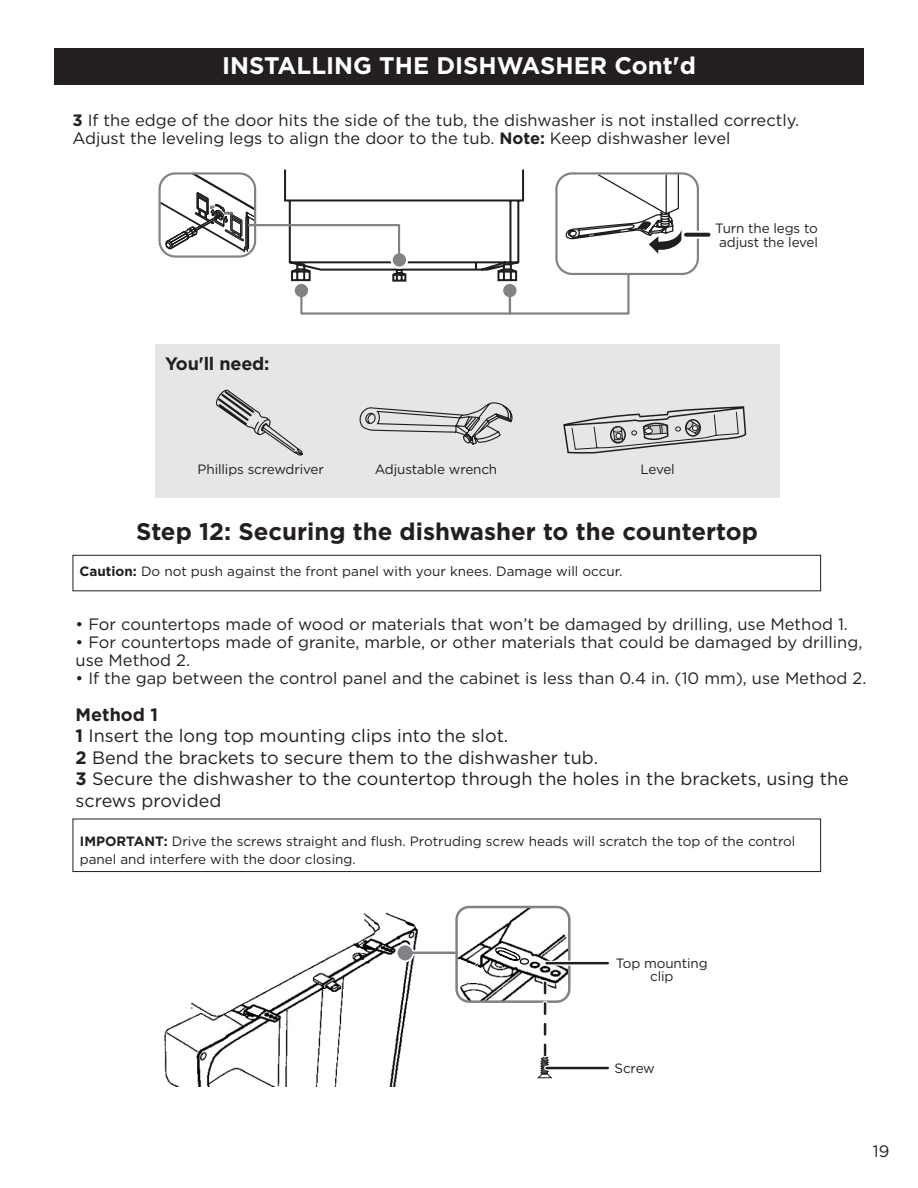
<style>
.page{position:relative;width:918px;height:1188px;background:#fff}
.page>*{position:absolute;margin:0;border:0;box-sizing:border-box;transform-origin:0 0}
.t1{font:700 24px "Gotham";color:#231f20}
.t2{font:700 24px "Gotham";color:#fff}
.t3{font:18px/21.6px "Gotham";color:#231f20}
.t4{font:700 18px "Gotham";letter-spacing:-.01em;color:#231f20}
.t5{font:16.5px/18px "Gotham";color:#231f20}
.t6{font:13.5px/18px "Gotham";color:#231f20}
.s1{font-weight:700}
</style>
<div class="page">
<div style="left:54px;top:48px;width:810px;height:36px;background:#231f20"></div>
<div style="left:156px;top:345px;width:624px;height:153px;background:#e5e6e8"></div>
<svg style="left:359px;top:402px;width:154px;height:43px"></svg>
<svg style="left:563px;top:406px;width:184px;height:48px"></svg>
<svg style="left:686px;top:232px;width:23px;height:7px"></svg>
<svg style="left:686px;top:233px;width:23px;height:4px"></svg>
<svg style="left:158px;top:169px;width:523px;height:146px"></svg>
<div style="left:393px;top:253px;width:13px;height:14px;background:#808285;border-radius:50%"></div>
<div style="left:159px;top:172px;width:97px;height:86px;border:2px solid #808285;border-radius:16px"></div>
<svg style="left:216px;top:389px;width:87px;height:67px"></svg>
<div style="left:73px;top:555px;width:748px;height:36px;border:1px solid #231f20"></div>
<div style="left:73px;top:819px;width:748px;height:53px;border:1px solid #231f20"></div>
<img style="left:164px;top:943px;width:248px;height:144px">
<img style="left:458px;top:909px;width:110px;height:91px">
<div style="left:455px;top:906px;width:116px;height:97px;border:2px solid #808285;border-radius:13px"></div>
<div style="left:547px;top:961px;width:61px;height:5px;background:#9f9d9d"></div>
<hr style="left:547px;top:962px;width:61px;height:2px;background:#231f20">
<svg style="left:537px;top:983px;width:16px;height:95px"></svg>
<div style="left:547px;top:1066px;width:61px;height:5px;background:#c1c0c0"></div>
<hr style="left:547px;top:1067px;width:61px;height:2px;background:#231f20">
<svg style="left:354px;top:905px;width:179px;height:71px"></svg>
<svg style="left:248px;top:1007px;width:15px;height:8px"></svg>
<p class="t2" style="left:222px;top:49px;width:475px">INSTALLING THE DISHWASHER Cont'd</p>
<p class="t5" style="left:73px;top:111px;width:728px"><span class="s1">3</span> If the edge of the door hits the side of the tub, the dishwasher is not installed correctly.<br>Adjust the leveling legs to align the door to the tub. <span class="s1">Note:</span> Keep dishwasher level</p>
<p class="t6" style="left:715px;top:221px;width:104px;line-height:13.5px">Turn the legs to adjust the level</p>
<p class="t4" style="left:165px;top:352px;width:106px">You'll need:</p>
<p class="t6" style="left:198px;top:460px;width:128px">Phillips screwdriver</p>
<p class="t6" style="left:375px;top:460px;width:124px">Adjustable wrench</p>
<p class="t6" style="left:640px;top:460px;width:36px">Level</p>
<p class="t1" style="left:136px;top:515px;width:623px">Step 12: Securing the dishwasher to the countertop</p>
<p class="t6" style="left:80px;top:562px;width:544px"><span class="s1">Caution:</span> Do not push against the front panel with your knees. Damage will occur.</p>
<p class="t5" style="left:76px;top:615px;width:774px">• For countertops made of wood or materials that won’t be damaged by drilling, use Method 1.</p>
<p class="t5" style="left:76px;top:633px;width:788px">• For countertops made of granite, marble, or other materials that could be damaged by drilling, use Method 2.</p>
<p class="t5" style="left:76px;top:669px;width:792px">• If the gap between the control panel and the cabinet is less than 0.4 in. (10 mm), use Method 2.</p>
<p class="t4" style="left:76px;top:702px;width:84px">Method 1</p>
<p class="t3" style="left:76px;top:725px;width:434px"><span class="s1">1</span> Insert the long top mounting clips into the slot.</p>
<p class="t3" style="left:76px;top:746px;width:524px"><span class="s1">2</span> Bend the brackets to secure them to the dishwasher tub.</p>
<p class="t3" style="left:76px;top:768px;width:775px"><span class="s1">3</span> Secure the dishwasher to the countertop through the holes in the brackets, using the screws provided</p>
<p class="t6" style="left:80px;top:832px;width:717px"><span class="s1">IMPORTANT:</span> Drive the screws straight and flush. Protruding screw heads will scratch the top of the control panel and interfere with the door closing.</p>
<p class="t6" style="left:616px;top:954px;width:93px">Top mounting</p>
<p class="t6" style="left:650px;top:967px;width:25px">clip</p>
<p class="t6" style="left:615px;top:1058px;width:42px">Screw</p>
<p class="t5" style="left:873px;top:1142px;width:18px">19</p>
</div>
